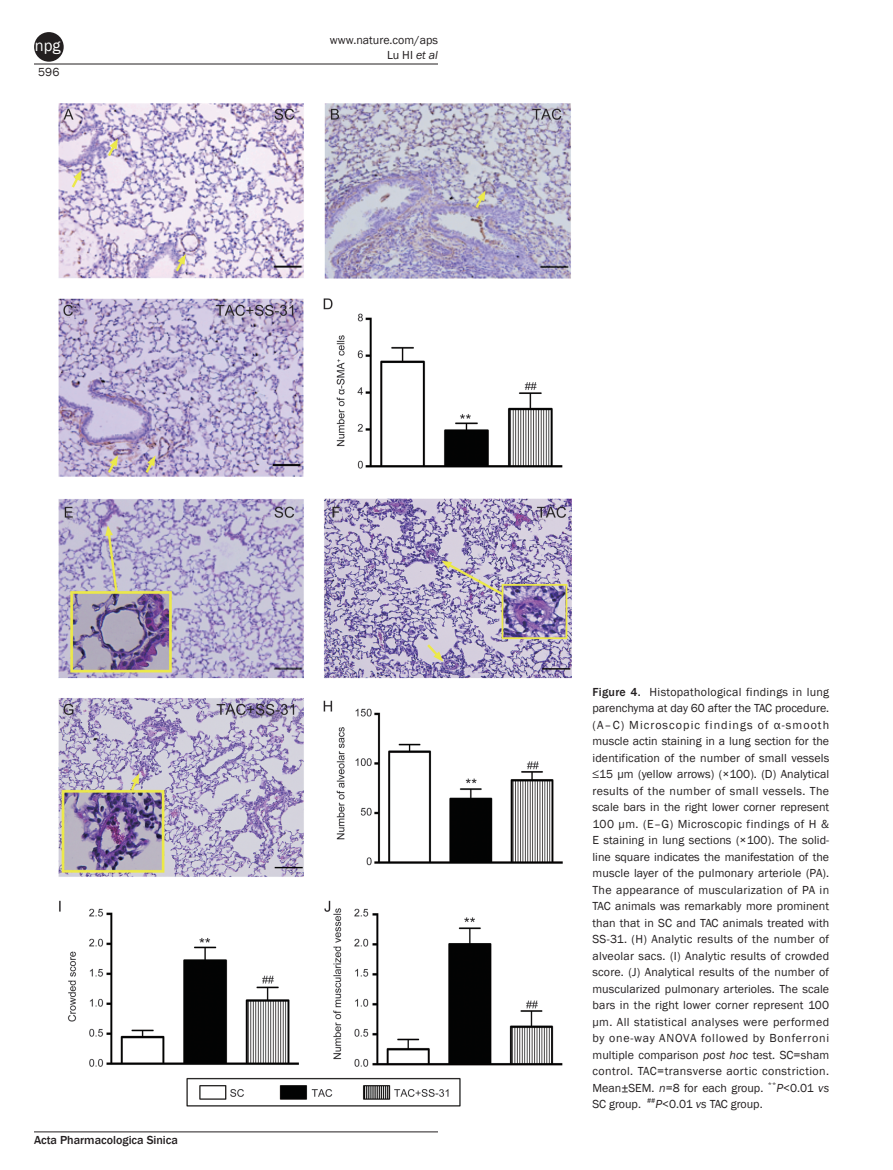
<style>
.page{position:relative;width:893px;height:1170px;background:#fff}
.page>*{position:absolute;margin:0;border:0;box-sizing:border-box;transform-origin:0 0}
.t1{font:16.5px "Franklin Gothic";color:#fff}
.图表注{font:12px/16.5px "Franklin Gothic";color:#231f20;text-align:right}
.t2{font:500 12px "Franklin Gothic";color:#231f20}
.s1{font-style:italic}
.s2{font-weight:500}
</style>
<div class="page">
<hr style="left:34px;top:64px;width:404px;height:1px;background:#231f20">
<hr style="left:34px;top:1131px;width:404px;height:1px;background:#231f20">
<div style="left:34px;top:32px;width:30px;height:30px;background:#231f20;border-radius:50%"></div>
<img style="left:58px;top:103px;width:514px;height:1004px">
<h1 class="t1" style="left:35px;top:35px;width:27px">npg</h1>
<p class="图表注" style="left:38px;top:64px;width:23px">596</p>
<p class="图表注" style="left:330px;top:32px;width:110px;line-height:15px">www.nature.com/aps<br>Lu HI <span class="s1">et al</span></p>
<p class="t2" style="left:34px;top:1132px;width:145px">Acta Pharmacologica Sinica</p>
<p class="图表注" style="left:592px;top:683px;width:238px;text-align:justify"><span class="s2">Figure 4.</span> Histopathological findings in lung parenchyma at day 60 after the TAC procedure. (A–C) Microscopic findings of α-smooth muscle actin staining in a lung section for the identification of the number of small vessels ≤15 µm (yellow arrows) (×100). (D) Analytical results of the number of small vessels. The scale bars in the right lower corner represent 100 µm. (E–G) Microscopic findings of H &amp; E staining in lung sections (×100). The solid&shy;line square indicates the manifestation of the muscle layer of the pulmonary arteriole (PA).<br>The appearance of muscularization of PA in TAC animals was remarkably more prominent than that in SC and TAC animals treated with SS-31. (H) Analytic results of the number of alveolar sacs. (I) Analytic results of crowded score. (J) Analytical results of the number of muscularized pulmonary arterioles. The scale bars in the right lower corner represent 100 µm. All statistical analyses were performed by one-way ANOVA followed by Bonferroni multiple comparison <span class="s1">post hoc</span> test. SC=sham control. TAC=transverse aortic constriction.<br>Mean±SEM. <span class="s1">n</span>=8 for each group. <sup>**</sup><span class="s1">P</span>&lt;0.01 <span class="s1">vs </span>SC group. <sup>##</sup><span class="s1">P</span>&lt;0.01 <span class="s1">vs</span> TAC group.</p>
</div>
